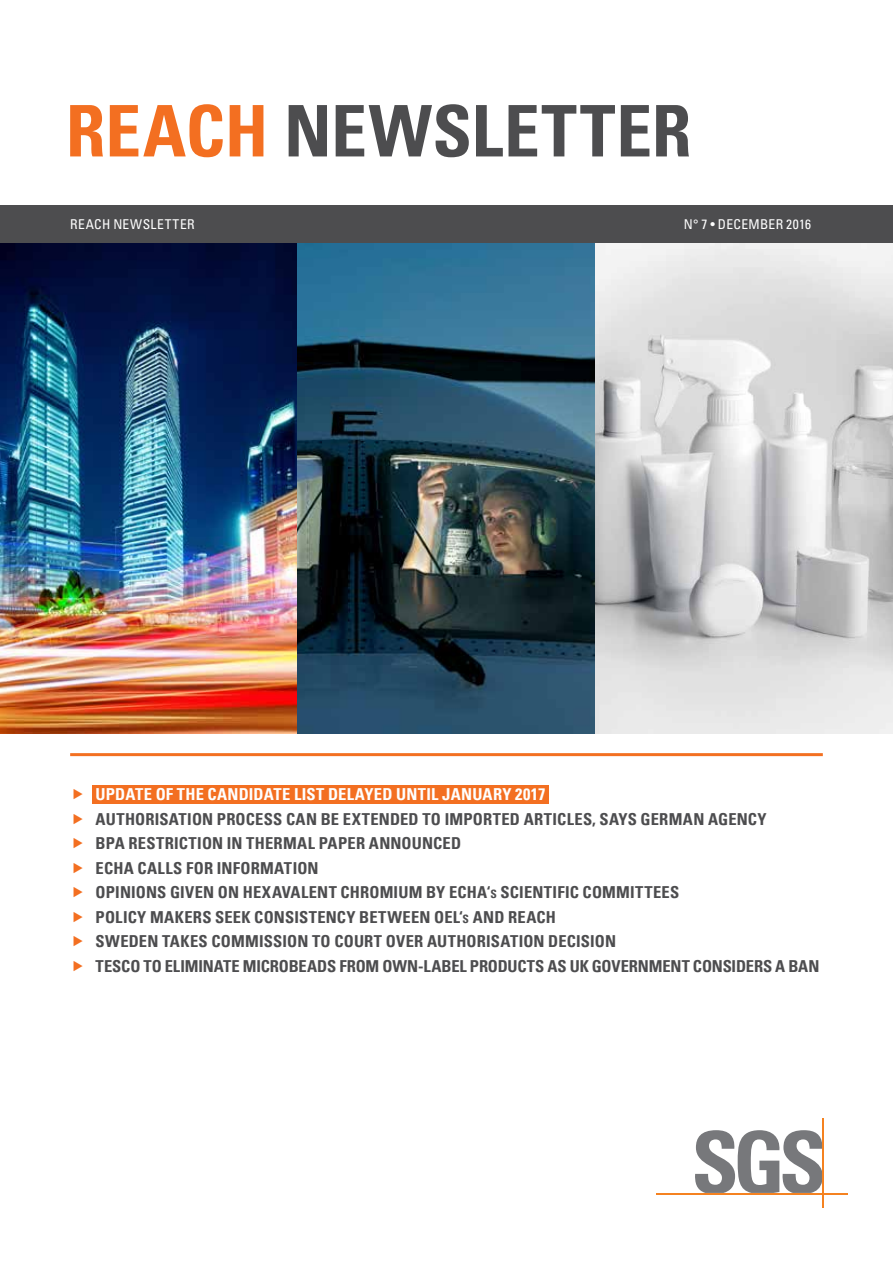
<style>
.page{position:relative;width:893px;height:1263px;background:#fff}
.page>*{position:absolute;margin:0;border:0;box-sizing:border-box;transform-origin:0 0}
.t1{font:700 condensed 16.5px/24.5px "Univers LT";letter-spacing:.01em;color:#4d4d4f}
.t2{font:700 condensed 16.5px "Univers LT";letter-spacing:.01em;color:#fff}
.t3{font:condensed 13.5px "Univers LT";letter-spacing:.03em;color:#fff}
.s1{font-size:11.55px}
</style>
<div class="page">
<div style="left:93px;top:785px;width:456px;height:18px;background:#f36f21"></div>
<svg style="left:289px;top:104px;width:400px;height:53px"></svg>
<svg style="left:70px;top:104px;width:193px;height:53px"></svg>
<div style="left:0;top:205px;width:893px;height:37px;background:#4d4d4f"></div>
<svg style="left:695px;top:1130px;width:127px;height:63px"></svg>
<hr style="left:656px;top:1193px;width:192px;height:1px;background:#f58220">
<hr style="left:822px;top:1118px;width:2px;height:89px;background:#f58220">
<hr style="left:70px;top:753px;width:753px;height:3px;background:#f37021">
<img style="left:0;top:243px;width:893px;height:491px">
<p class="t3" style="left:70px;top:216px;width:126px">REACH NEWSLETTER</p>
<p class="t3" style="left:684px;top:216px;width:129px">N° 7 • DECEMBER 2016</p>
<p class="t2" style="left:96px;top:784px;width:451px">UPDATE OF THE CANDIDATE LIST DELAYED UNTIL JANUARY 2017</p>
<p class="t1" style="left:96px;top:806px;width:725px">AUTHORISATION PROCESS CAN BE EXTENDED TO IMPORTED ARTICLES, SAYS GERMAN AGENCY<br>BPA RESTRICTION IN THERMAL PAPER ANNOUNCED<br>ECHA CALLS FOR INFORMATION<br>OPINIONS GIVEN ON HEXAVALENT CHROMIUM BY ECHA‘<span class="s1">s</span> SCIENTIFIC COMMITTEES<br>POLICY MAKERS SEEK CONSISTENCY BETWEEN OEL‘<span class="s1">s</span> AND REACH<br>SWEDEN TAKES COMMISSION TO COURT OVER AUTHORISATION DECISION<br>TESCO TO ELIMINATE MICROBEADS FROM OWN-LABEL PRODUCTS AS UK GOVERNMENT CONSIDERS A BAN</p>
</div>
